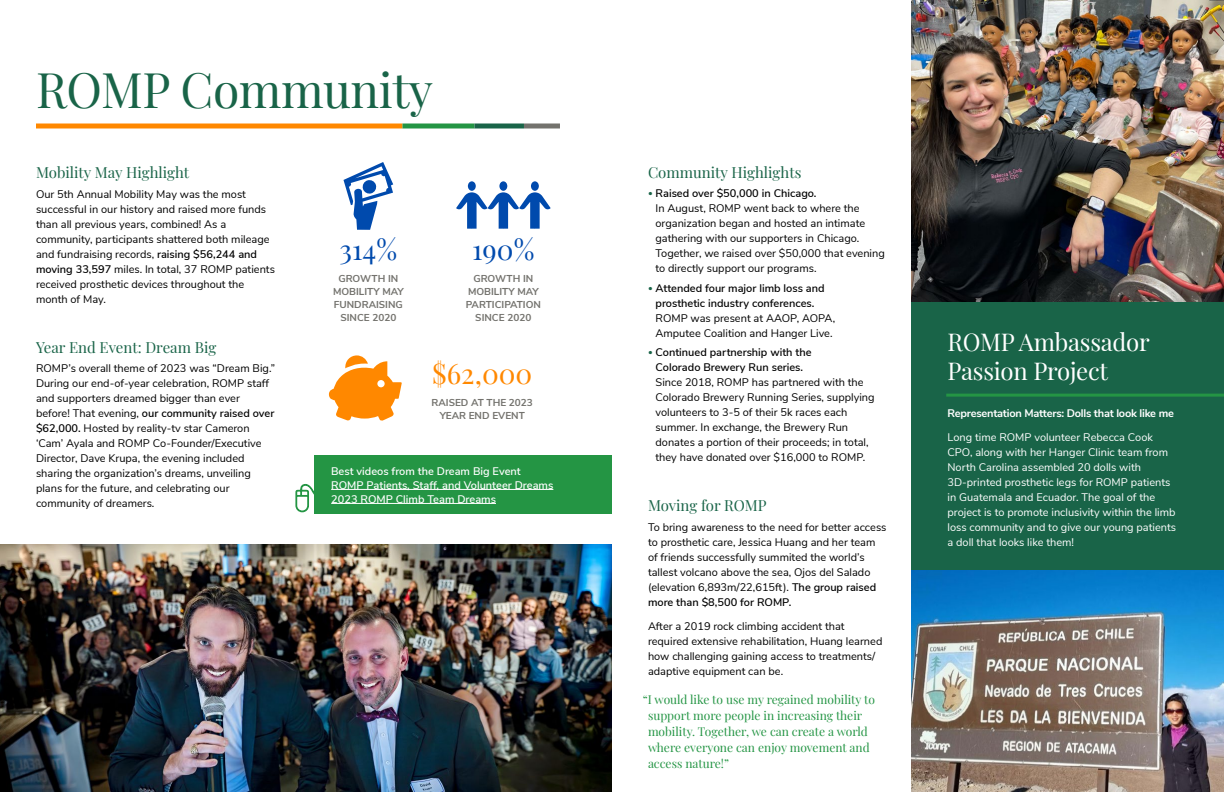
<style>
.page{position:relative;width:1224px;height:792px;background:#fff}
.page>*{position:absolute;margin:0;border:0;box-sizing:border-box;transform-origin:0 0}
.t1{font:48px "Playfair Display";letter-spacing:-.01em;color:#196448}
.t2{font:28px "Playfair Display";color:#004aad}
.t3{font:28px "Playfair Display";color:#f80}
.t4{font:24px/28.8px "Playfair Display";letter-spacing:-.01em;color:#fff}
.t5{font:15px "Playfair Display";color:#196448}
.t6{font:12px/16px "Playfair Display";color:#249544}
.t7{font:11px/15px "Nunito Sans";color:#000}
.t8{font:11px/15px "Nunito Sans";color:#fff}
.t9{font:600 11px/15px "Nunito Sans";color:#000;text-align:center}
.t10{font:600 11px/14px "Nunito Sans";color:#fff}
.t11{font:700 11px "Nunito Sans";letter-spacing:-.02em;color:#fff}
.t12{font:700 10px/13px "Nunito Sans";color:#73726d;text-align:center}
.s1{font-weight:600}
.s2{font-size:9px;color:#196448}
.s3{font-weight:400;font-size:9px;color:#196448}
</style>
<div class="page">
<img style="left:912px;top:0;width:312px;height:302px">
<hr style="left:36px;top:124px;width:366px;height:4px;background:#f80">
<hr style="left:402px;top:124px;width:72px;height:4px;background:#249544">
<hr style="left:474px;top:124px;width:50px;height:4px;background:#196448">
<hr style="left:524px;top:124px;width:36px;height:4px;background:#73726d">
<svg style="left:343px;top:162px;width:50px;height:68px"></svg>
<div style="left:499px;top:181px;width:8px;height:10px;background:#004aad;border-radius:50%"></div>
<div style="left:531px;top:181px;width:8px;height:10px;background:#004aad;border-radius:50%"></div>
<div style="left:468px;top:181px;width:8px;height:10px;background:#004aad;border-radius:50%"></div>
<svg style="left:456px;top:192px;width:95px;height:37px"></svg>
<img style="left:0;top:544px;width:612px;height:248px">
<svg style="left:329px;top:355px;width:73px;height:66px"></svg>
<img style="left:912px;top:569px;width:312px;height:223px">
<div style="left:912px;top:302px;width:312px;height:267px;background:#196448"></div>
<hr style="left:946px;top:394px;width:278px;height:3px;background:#249544">
<div style="left:314px;top:455px;width:298px;height:58px;background:#249544"></div>
<hr style="left:331px;top:489px;width:222px;height:1px;background:#fff">
<hr style="left:331px;top:503px;width:165px;height:1px;background:#fff">
<svg style="left:295px;top:483px;width:19px;height:30px"></svg>
<h1 class="t1" style="left:36px;top:53px;width:399px">ROMP Community</h1>
<h3 class="t5" style="left:36px;top:161px;width:155px">Mobility May Highlight</h3>
<p class="t7" style="left:36px;top:186px;width:241px">Our 5th Annual Mobility May was the most successful in our history and raised more funds than all previous years, combined! As a community, participants shattered both mileage and fundraising records, <span class="s1">raising $56,244 and moving 33,597</span> miles. In total, 37 ROMP patients received prosthetic devices throughout the month of May.</p>
<h3 class="t5" style="left:36px;top:335px;width:182px">Year End Event: Dream Big</h3>
<p class="t7" style="left:36px;top:360px;width:241px">ROMP’s overall theme of 2023 was “Dream Big.” During our end-of-year celebration, ROMP staff and supporters dreamed bigger than ever before! That evening, <span class="s1">our community raised over $62,000.</span> Hosted by reality-tv star Cameron ‘Cam’ Ayala and ROMP Co-Founder/Executive Director, Dave Krupa, the evening included sharing the organization’s dreams, unveiling plans for the future, and celebrating our community of dreamers.</p>
<h2 class="t2" style="left:340px;top:228px;width:59px">314%</h2>
<p class="t12" style="left:333px;top:272px;width:72px">GROWTH IN<br>MOBILITY MAY<br>FUNDRAISING<br>SINCE 2020</p>
<h2 class="t2" style="left:472px;top:228px;width:64px">190%</h2>
<p class="t12" style="left:466px;top:272px;width:77px">GROWTH IN<br>MOBILITY MAY<br>PARTICIPATION<br>SINCE 2020</p>
<h2 class="t3" style="left:432px;top:351px;width:102px">$62,000</h2>
<p class="t12" style="left:432px;top:395px;width:103px">RAISED AT THE 2023<br>YEAR END EVENT</p>
<p class="t10" style="left:331px;top:463px;width:224px">Best videos from the Dream Big Event<br>ROMP Patients, Staff, and Volunteer Dreams<br>2023 ROMP Climb Team Dreams</p>
<h3 class="t5" style="left:648px;top:161px;width:155px">Community Highlights</h3>
<p class="t7" style="left:656px;top:185px;width:231px;text-indent:-8px"><span class="s2">•</span> <span class="s1">Raised over $50,000 in Chicago.<br></span>In August, ROMP went back to where the organization began and hosted an intimate gathering with our supporters in Chicago.<br>Together, we raised over $50,000 that evening to directly support our programs.</p>
<p class="t9" style="left:648px;top:280px;width:178px"><span class="s3">•</span> Attended four major limb loss and prosthetic industry conferences.</p>
<p class="t7" style="left:656px;top:310px;width:181px">ROMP was present at AAOP, AOPA,<br>Amputee Coalition and Hanger Live.</p>
<p class="t9" style="left:648px;top:344px;width:165px"><span class="s3">•</span> Continued partnership with the<br>Colorado Brewery Run series.</p>
<p class="t7" style="left:656px;top:374px;width:221px">Since 2018, ROMP has partnered with the Colorado Brewery Running Series, supplying volunteers to 3-5 of their 5k races each summer. In exchange, the Brewery Run donates a portion of their proceeds; in total, they have donated over $16,000 to ROMP.</p>
<h3 class="t5" style="left:648px;top:494px;width:120px">Moving for ROMP</h3>
<p class="t7" style="left:648px;top:519px;width:240px">To bring awareness to the need for better access to prosthetic care, Jessica Huang and her team of friends successfully summited the world’s tallest volcano above the sea, Ojos del Salado (elevation 6,893m/22,615ft). <span class="s1">The group raised more than $8,500 for ROMP.</span></p>
<p class="t7" style="left:648px;top:618px;width:236px">After a 2019 rock climbing accident that required extensive rehabilitation, Huang learned how challenging gaining access to treatments/ adaptive equipment can be.</p>
<p class="t6" style="left:648px;top:691px;width:228px;text-indent:-5px">“I would like to use my regained mobility to support more people in increasing their mobility. Together, we can create a world where everyone can enjoy movement and access nature!”</p>
<h3 class="t4" style="left:948px;top:326px;width:204px">ROMP Ambassador<br>Passion Project</h3>
<p class="t11" style="left:948px;top:405px;width:228px">Representation Matters: Dolls that look like me</p>
<p class="t8" style="left:948px;top:429px;width:230px">Long time ROMP volunteer Rebecca Cook CPO, along with her Hanger Clinic team from North Carolina assembled 20 dolls with 3D-printed prosthetic legs for ROMP patients in Guatemala and Ecuador. The goal of the project is to promote inclusivity within the limb loss community and to give our young patients a doll that looks like them!</p>
</div>
